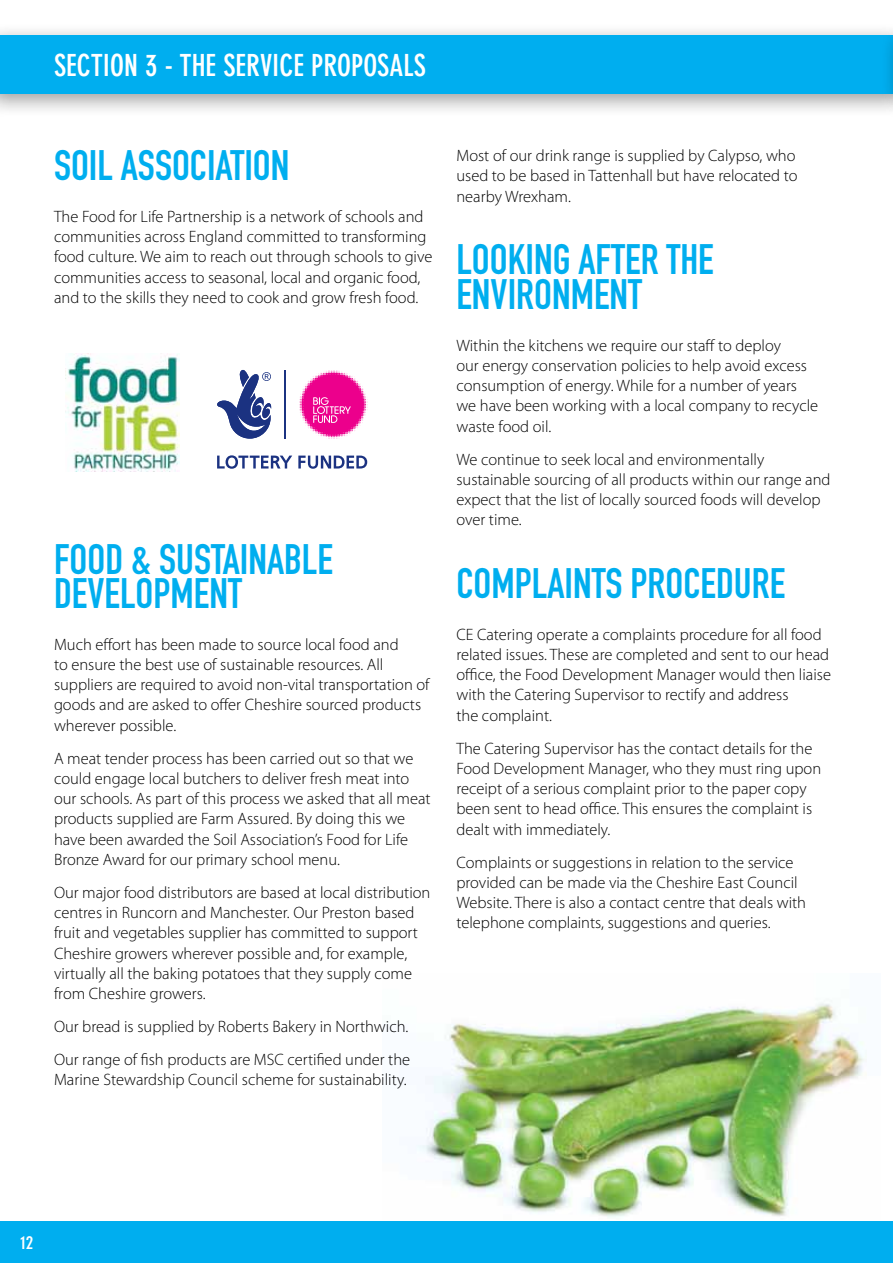
<style>
.page{position:relative;width:893px;height:1263px;background:#fff}
.page>*{position:absolute;margin:0;border:0;box-sizing:border-box;transform-origin:0 0}
.t1{font:42px/34.5px "DIN Engschrift";color:#00aeef}
.t2{font:700 condensed 30px "DIN Neuzeit Grotesk";color:#fff}
.t3{font:700 condensed 18px "DIN Neuzeit Grotesk";color:#fff}
.t4{font:300 16.5px/20.2px "Myriad Pro";color:#000}
</style>
<div class="page">
<img style="left:416px;top:1003px;width:449px;height:215px">
<img style="left:66px;top:353px;width:114px;height:119px">
<svg style="left:217px;top:455px;width:75px;height:14px"></svg>
<svg style="left:298px;top:456px;width:69px;height:13px"></svg>
<hr style="left:284px;top:370px;width:1px;height:69px;background:#1b3281">
<svg style="left:217px;top:369px;width:55px;height:70px"></svg>
<svg style="left:299px;top:370px;width:69px;height:69px"></svg>
<div style="left:0;top:23px;width:893px;height:95px;background:#000;opacity:.4"></div>
<div style="left:0;top:35px;width:893px;height:59px;background:#00aeef"></div>
<div style="left:0;top:1222px;width:893px;height:41px;background:#00aeef"></div>
<div style="left:880px;top:23px;width:13px;height:95px;background:#000;opacity:.4"></div>
<hr style="left:892px;top:35px;width:1px;height:59px;background:#92278f">
<h2 class="t2" style="left:54px;top:48px;width:25px">SECTION</h2>
<h2 class="t2" style="left:145px;top:48px;width:282px">3 - THE SERVICE PROPOSALS</h2>
<h1 class="t1" style="left:54px;top:149px;width:85px">SOIL ASSOC</h1>
<h1 class="t1" style="left:207px;top:149px;width:64px">IATION</h1>
<p class="t4" style="left:54px;top:206px;width:380px">The Food for Life Partnership is a network of schools and communities across England committed to transforming food culture. We aim to reach out through schools to give communities access to seasonal, local and organic food, and to the skills they need to cook and grow fresh food.</p>
<h1 class="t1" style="left:54px;top:542px;width:278px">FOOD &amp; SUSTAINABLE<br>DEVELOPMENT</h1>
<p class="t4" style="left:54px;top:634px;width:377px">Much effort has been made to source local food and<br>to ensure the best use of sustainable resources. All suppliers are required to avoid non-vital transportation of goods and are asked to offer Cheshire sourced products wherever possible.</p>
<p class="t4" style="left:54px;top:748px;width:378px">A meat tender process has been carried out so that we could engage local butchers to deliver fresh meat into our schools. As part of this process we asked that all meat products supplied are Farm Assured. By doing this we have been awarded the Soil Association’s Food for Life Bronze Award for our primary school menu.</p>
<p class="t4" style="left:54px;top:882px;width:378px">Our major food distributors are based at local distribution centres in Runcorn and Manchester. Our Preston based fruit and vegetables supplier has committed to support Cheshire growers wherever possible and, for example, virtually all the baking potatoes that they supply come from Cheshire growers.</p>
<p class="t4" style="left:54px;top:1010px;width:358px;line-height:33px">Our bread is supplied by Roberts Bakery in Northwich.<br>Our range of fish products are MSC certified under the</p>
<p class="t4" style="left:54px;top:1070px;width:354px">Marine Stewardship Council scheme for sustainability.</p>
<p class="t4" style="left:456px;top:145px;width:343px">Most of our drink range is supplied by Calypso, who used to be based in Tattenhall but have relocated to nearby Wrexham.</p>
<h1 class="t1" style="left:456px;top:243px;width:256px">LOOKING AFTER THE<br>ENVIRONMENT</h1>
<p class="t4" style="left:456px;top:335px;width:363px">Within the kitchens we require our staff to deploy<br>our energy conservation policies to help avoid excess consumption of energy. While for a number of years we have been working with a local company to recycle waste food oil.</p>
<p class="t4" style="left:456px;top:449px;width:376px">We continue to seek local and environmentally sustainable sourcing of all products within our range and expect that the list of locally sourced foods will develop over time.</p>
<h1 class="t1" style="left:456px;top:566px;width:328px">COMPLAINTS PROCEDURE</h1>
<p class="t4" style="left:456px;top:624px;width:376px">CE Catering operate a complaints procedure for all food related issues. These are completed and sent to our head office, the Food Development Manager would then liaise with the Catering Supervisor to rectify and address<br>the complaint.</p>
<p class="t4" style="left:456px;top:738px;width:366px">The Catering Supervisor has the contact details for the Food Development Manager, who they must ring upon receipt of a serious complaint prior to the paper copy been sent to head office. This ensures the complaint is dealt with immediately.</p>
<p class="t4" style="left:456px;top:852px;width:351px">Complaints or suggestions in relation to the service provided can be made via the Cheshire East Council Website. There is also a contact centre that deals with telephone complaints, suggestions and queries.</p>
<p class="t3" style="left:21px;top:1232px;width:14px">12</p>
</div>
